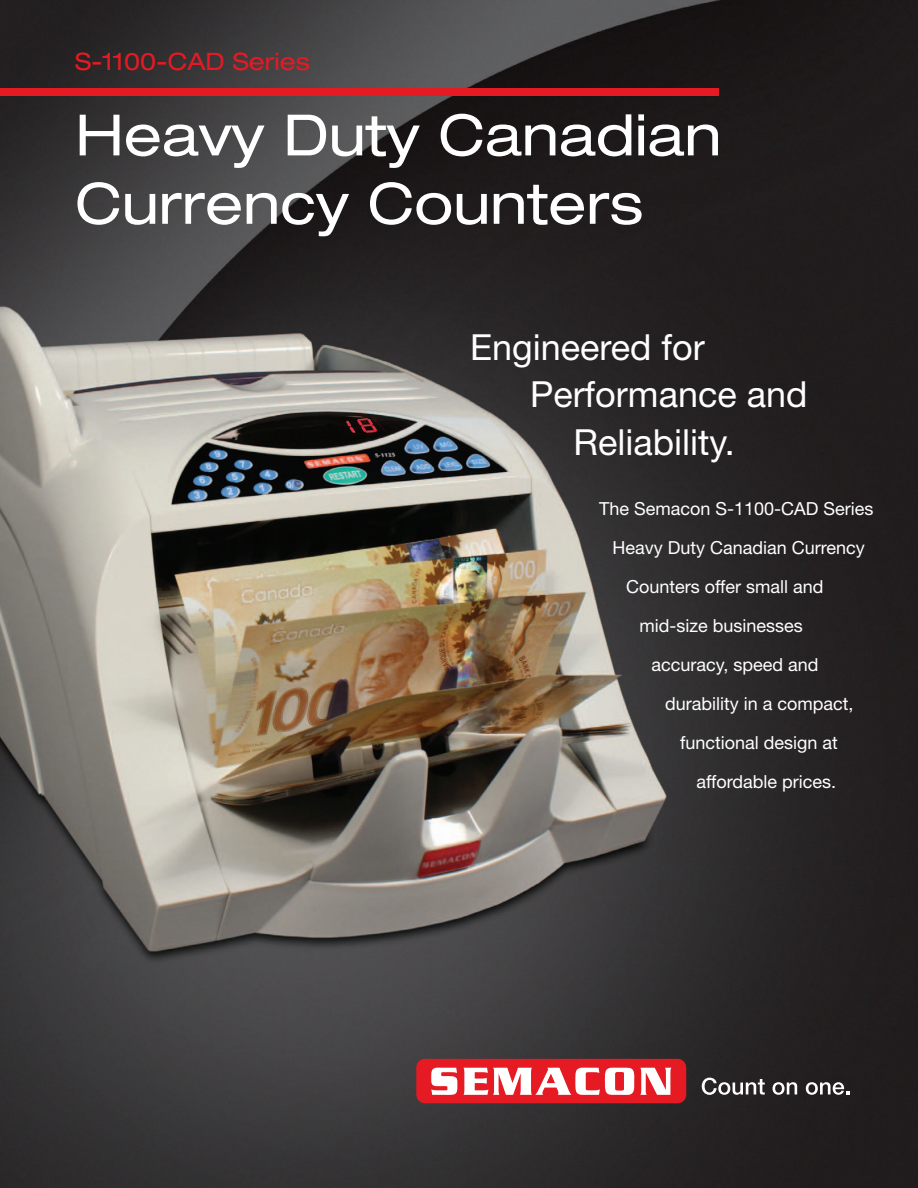
<style>
.page{position:relative;width:918px;height:1188px;background:#fff}
.page>*{position:absolute;margin:0;border:0;box-sizing:border-box;transform-origin:0 0}
.t1{font:expanded 57px/68.4px "Helvetica Neue";color:#fff}
.t2{font:36px "Helvetica Neue";color:#fff}
.t3{font:expanded 24px "Helvetica Neue";color:#e51a23}
.t4{font:18px "Helvetica Neue";color:#fff}
</style>
<div class="page">
<img style="left:0;top:0;width:918px;height:1188px">
<div style="left:0;top:89px;width:718px;height:7px;background:#e51a23"></div>
<svg style="left:416px;top:1059px;width:270px;height:44px"></svg>
<svg style="left:702px;top:1078px;width:63px;height:17px"></svg>
<svg style="left:773px;top:1082px;width:24px;height:13px"></svg>
<svg style="left:806px;top:1082px;width:43px;height:13px"></svg>
<h3 class="t3" style="left:75px;top:52px;width:236px">S-1100-CAD Series</h3>
<h1 class="t1" style="left:75px;top:106px;width:648px">Heavy Duty Canadian<br>Currency Counters</h1>
<h2 class="t2" style="left:470px;top:334px;width:236px">Engineered for</h2>
<h2 class="t2" style="left:530px;top:381px;width:279px">Performance and</h2>
<h2 class="t2" style="left:574px;top:429px;width:163px">Reliability.</h2>
<p class="t4" style="left:599px;top:502px;width:276px">The Semacon S-1100-CAD Series</p>
<p class="t4" style="left:613px;top:541px;width:254px">Heavy Duty Canadian Currency</p>
<p class="t4" style="left:626px;top:580px;width:199px">Counters offer small and</p>
<p class="t4" style="left:640px;top:619px;width:165px">mid-size businesses</p>
<p class="t4" style="left:652px;top:658px;width:169px">accuracy, speed and</p>
<p class="t4" style="left:665px;top:697px;width:190px">durability in a compact,</p>
<p class="t4" style="left:680px;top:736px;width:159px">functional design at</p>
<p class="t4" style="left:697px;top:775px;width:141px">affordable prices.</p>
</div>
